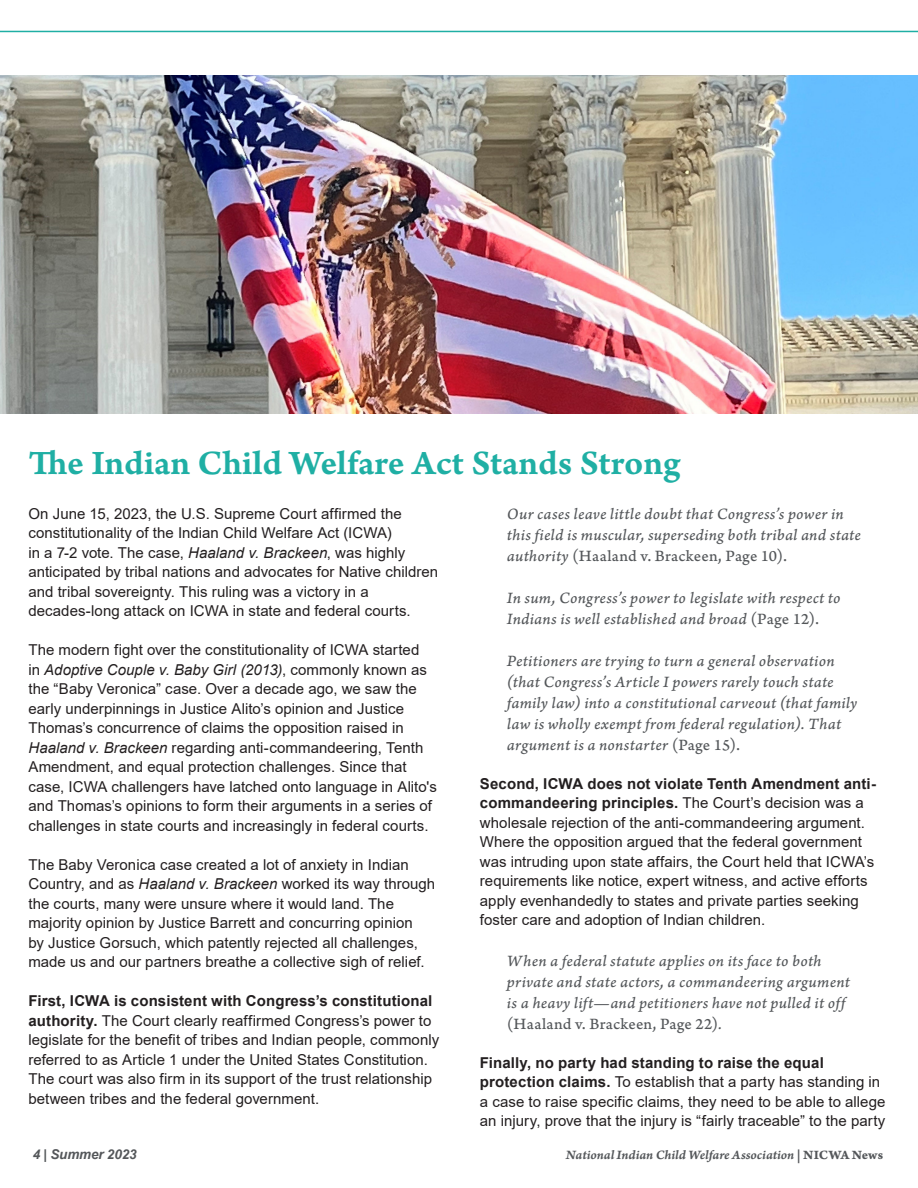
<style>
.page{position:relative;width:918px;height:1188px;background:#fff}
.page>*{position:absolute;margin:0;border:0;box-sizing:border-box;transform-origin:0 0}
.t1{font:36px "Arno Pro Smbd Caption";letter-spacing:-.005em;color:#1fafa4}
.t2{font:16.5px/21px "Arno Pro Italic Caption";letter-spacing:.015em;color:#54575a}
.t3{font:15px/19.5px "Arial";letter-spacing:.005em;color:#231f20}
.Heading_1{font:13.5px "Arno Pro Smbd Italic Caption";letter-spacing:-.005em;color:#54575a}
.Heading_1-2{font:italic 700 13.5px "Arial";letter-spacing:-.01em;color:#54575a}
.s1{font-style:italic}
.s2{font-weight:700}
.s3{font-family:"Arno Pro Caption"}
.s4{font-family:"Arno Pro Bold Caption"}
</style>
<div class="page">
<hr style="left:0;top:31px;width:918px;height:1px;background:#1fafa4">
<img style="left:0;top:76px;width:918px;height:338px">
<p class="t1" style="left:28px;top:442px;width:654px">The Indian Child Welfare Act Stands Strong</p>
<p class="t3" style="left:28px;top:504px;width:411px">On June 15, 2023, the U.S. Supreme Court affirmed the constitutionality of the Indian Child Welfare Act (ICWA)<br>in a 7-2 vote. The case, <span class="s1">Haaland v. Brackeen</span>, was highly anticipated by tribal nations and advocates for Native children and tribal sovereignty. This ruling was a victory in a decades-long attack on ICWA in state and federal courts.</p>
<p class="t3" style="left:28px;top:640px;width:410px">The modern fight over the constitutionality of ICWA started<br>in <span class="s1">Adoptive Couple v. Baby Girl (2013)</span>, commonly known as the “Baby Veronica” case. Over a decade ago, we saw the early underpinnings in Justice Alito’s opinion and Justice Thomas’s concurrence of claims the opposition raised in <span class="s1">Haaland v. Brackeen</span> regarding anti-commandeering, Tenth Amendment, and equal protection challenges. Since that case, ICWA challengers have latched onto language in Alito's and Thomas’s opinions to form their arguments in a series of challenges in state courts and increasingly in federal courts.</p>
<p class="t3" style="left:28px;top:855px;width:408px">The Baby Veronica case created a lot of anxiety in Indian Country, and as <span class="s1">Haaland v. Brackeen</span> worked its way through the courts, many were unsure where it would land. The majority opinion by Justice Barrett and concurring opinion<br>by Justice Gorsuch, which patently rejected all challenges, made us and our partners breathe a collective sigh of relief.</p>
<p class="t3" style="left:28px;top:991px;width:412px"><span class="s2">First, ICWA is consistent with Congress’s constitutional authority.</span> The Court clearly reaffirmed Congress’s power to legislate for the benefit of tribes and Indian people, commonly referred to as Article 1 under the United States Constitution.<br>The court was also firm in its support of the trust relationship between tribes and the federal government.</p>
<p class="t2" style="left:507px;top:504px;width:355px">Our cases leave little doubt that Congress’s power in this field is muscular, superseding both tribal and state authority <span class="s3">(Haaland v. Brackeen, Page 10).</span></p>
<p class="t2" style="left:507px;top:588px;width:335px">In sum, Congress’s power to legislate with respect to<br>Indians is well established and broad <span class="s3">(Page 12).</span></p>
<p class="t2" style="left:507px;top:651px;width:352px">Petitioners are trying to turn a general observation (that Congress’s Article I powers rarely touch state family law) into a constitutional carveout (that family law is wholly exempt from federal regulation). That argument is a nonstarter <span class="s3">(Page 15).</span></p>
<p class="t3" style="left:480px;top:774px;width:398px"><span class="s2">Second, ICWA does not violate Tenth Amendment anti&shy;commandeering principles.</span> The Court’s decision was a wholesale rejection of the anti-commandeering argument.<br>Where the opposition argued that the federal government was intruding upon state affairs, the Court held that ICWA’s requirements like notice, expert witness, and active efforts apply evenhandedly to states and private parties seeking foster care and adoption of Indian children.</p>
<p class="t2" style="left:507px;top:951px;width:344px">When a federal statute applies on its face to both private and state actors, a commandeering argument is a heavy lift—and petitioners have not pulled it off <span class="s3">(Haaland v. Brackeen, Page 22)</span>.</p>
<p class="t3" style="left:480px;top:1053px;width:407px"><span class="s2">Finally, no party had standing to raise the equal protection claims.</span> To establish that a party has standing in a case to raise specific claims, they need to be able to allege an injury, prove that the injury is “fairly traceable” to the party</p>
<p class="Heading_1-2" style="left:33px;top:1145px;width:105px">4 | Summer 2023</p>
<p class="Heading_1" style="left:566px;top:1146px;width:319px">National Indian Child Welfare Association <span class="s4">| NICWA News</span></p>
</div>
